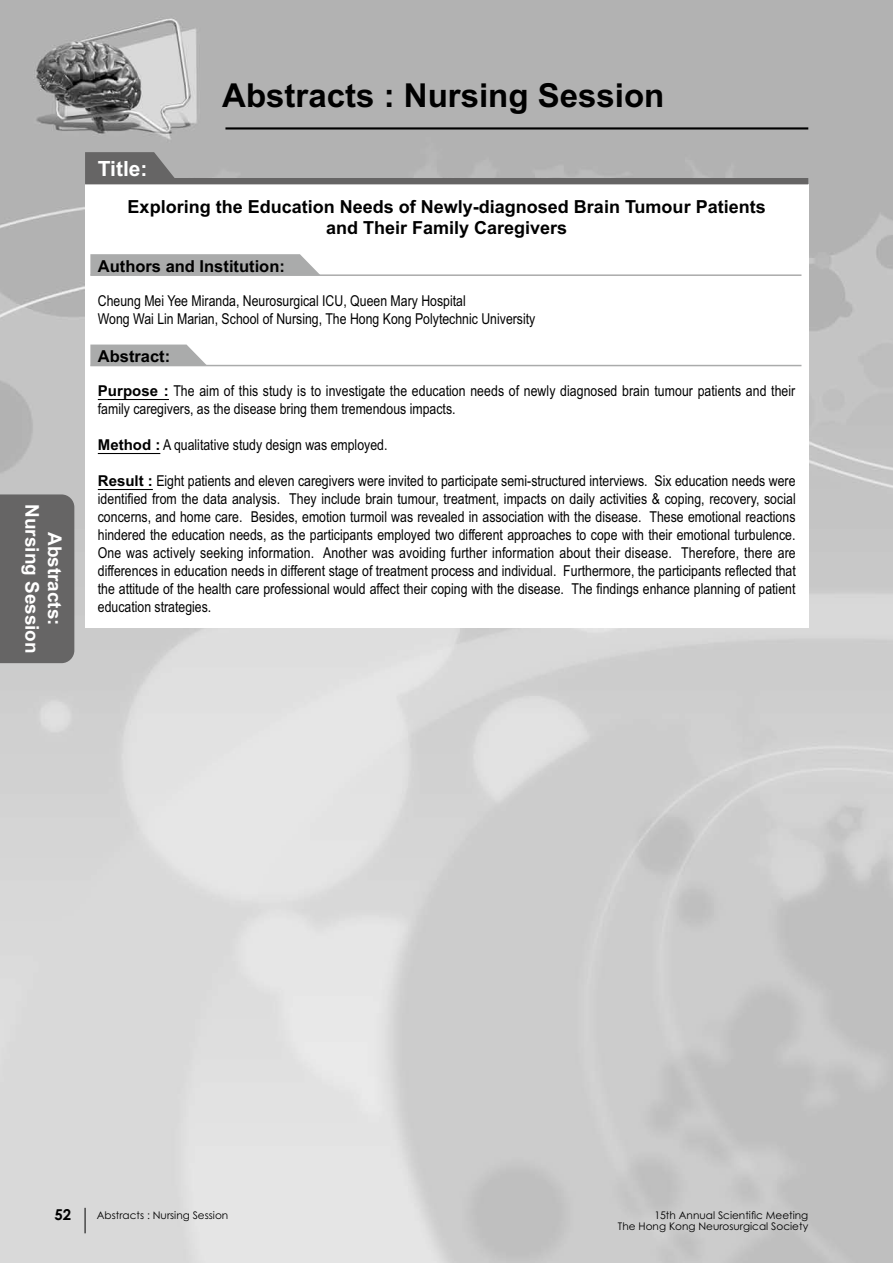
<style>
.page{position:relative;width:893px;height:1263px;background:#fff}
.page>*{position:absolute;margin:0;border:0;box-sizing:border-box;transform-origin:0 0}
.t1{font:700 33px "Arial";color:#000}
.t2{font:700 21px "Arial";color:#fff}
.t3{font:700 18.9px/22.6px "Arial";color:#fff;text-align:center}
.t4{font:700 18px/21px "Arial";color:#000;text-align:center}
.t5{font:700 16.5px "Arial";color:#000}
.t6{font:15px/18px "Arial Narrow";color:#000}
.t7{font:700 15px "Century Gothic";color:#000}
.t8{font:10.5px/11.2px "Century Gothic";color:#000;text-align:right}
.s1{font-family:"Arial";font-weight:700}
</style>
<div class="page">
<img style="left:0;top:0;width:892px;height:1263px">
<div style="left:0;top:494px;width:74px;height:169px;background:#666565"></div>
<div style="left:85px;top:184px;width:723px;height:444px;background:#fff"></div>
<svg style="left:85px;top:152px;width:723px;height:32px;background:#9d9d9d"></svg>
<svg style="left:90px;top:254px;width:229px;height:20px;background:#aeafaf"></svg>
<hr style="left:90px;top:274px;width:711px;height:2px;background:#aaabab">
<svg style="left:90px;top:345px;width:117px;height:20px;background:#b1b2b2"></svg>
<hr style="left:90px;top:365px;width:711px;height:1px;background:#aaabab">
<hr style="left:225px;top:127px;width:583px;height:3px;background:#000">
<hr style="left:98px;top:399px;width:71px;height:1px;background:#000">
<hr style="left:98px;top:453px;width:62px;height:1px;background:#000">
<hr style="left:98px;top:489px;width:55px;height:1px;background:#000">
<svg style="left:85px;top:1208px;width:1px;height:25px"></svg>
<p class="t3" style="left:64px;top:504px;width:151px;rotate:90deg">Abstracts:<br>Nursing Session</p>
<h1 class="t1" style="left:222px;top:84px;width:443px">Abstracts : Nursing Session</h1>
<h2 class="t2" style="left:98px;top:161px;width:51px">Title:</h2>
<p class="t4" style="left:128px;top:198px;width:639px">Exploring the Education Needs of Newly-diagnosed Brain Tumour Patients and Their Family Caregivers</p>
<p class="t5" style="left:98px;top:260px;width:188px">Authors and Institution:</p>
<p class="t6" style="left:98px;top:294px;width:439px">Cheung Mei Yee Miranda, Neurosurgical ICU, Queen Mary Hospital<br>Wong Wai Lin Marian, School of Nursing, The Hong Kong Polytechnic University</p>
<p class="t5" style="left:98px;top:350px;width:74px">Abstract:</p>
<p class="t6" style="left:98px;top:384px;width:699px"><span class="s1">Purpose :</span> The aim of this study is to investigate the education needs of newly diagnosed brain tumour patients and their family caregivers, as the disease bring them tremendous impacts.</p>
<p class="t6" style="left:98px;top:438px;width:291px"><span class="s1">Method :</span> A qualitative study design was employed.</p>
<p class="t6" style="left:98px;top:474px;width:699px;text-align:justify"><span class="s1">Result :</span> Eight patients and eleven caregivers were invited to participate semi-structured interviews. Six education needs were identified from the data analysis. They include brain tumour, treatment, impacts on daily activities &amp; coping, recovery, social concerns, and home care. Besides, emotion turmoil was revealed in association with the disease. These emotional reactions hindered the education needs, as the participants employed two different approaches to cope with their emotional turbulence.<br>One was actively seeking information. Another was avoiding further information about their disease. Therefore, there are differences in education needs in different stage of treatment process and individual. Furthermore, the participants reflected that the attitude of the health care professional would affect their coping with the disease. The findings enhance planning of patient education strategies.</p>
<p class="t7" style="left:54px;top:1206px;width:18px">52</p>
<p class="t8" style="left:618px;top:1210px;width:192px">15th Annual Scientific Meeting<br>The Hong Kong Neurosurgical Society</p>
<p class="t8" style="left:97px;top:1210px;width:133px">Abstracts : Nursing Session</p>
</div>
